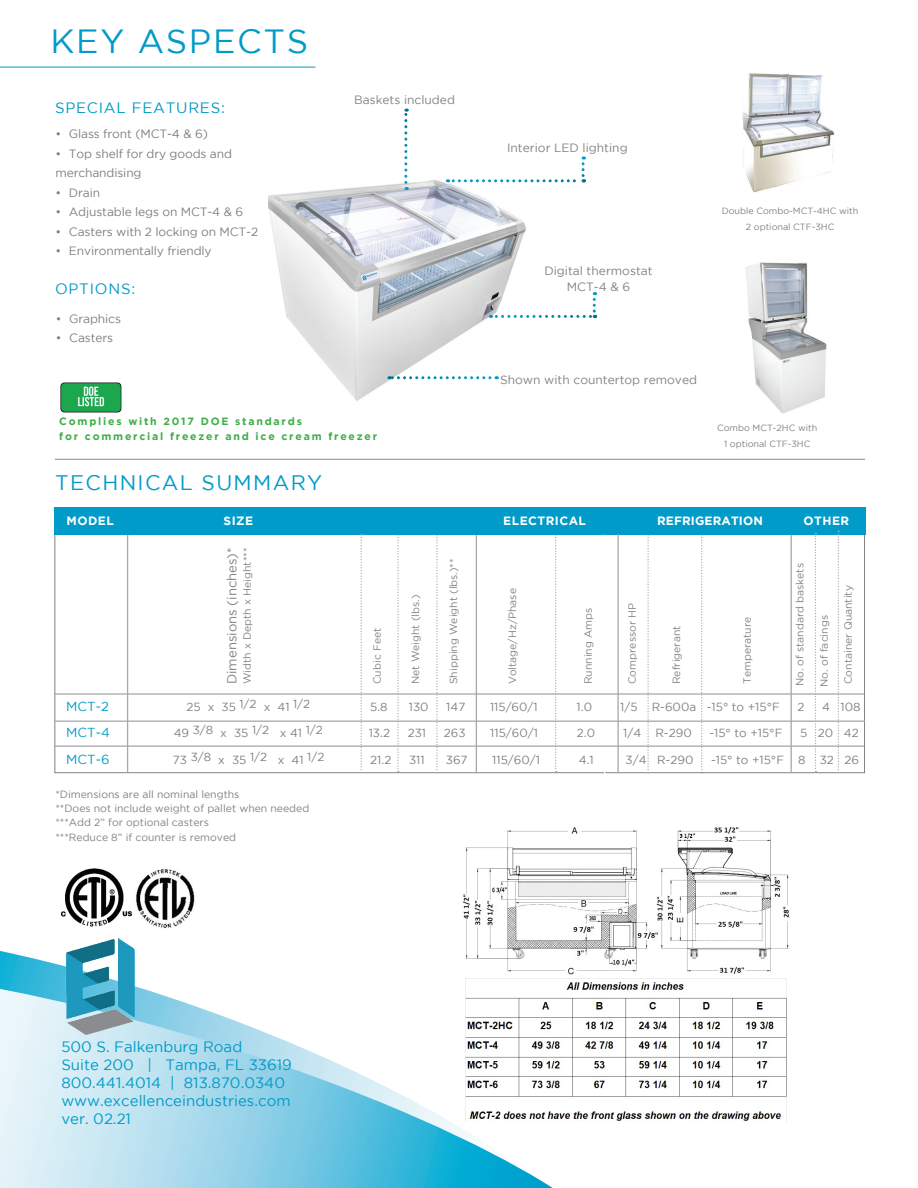
<style>
.page{position:relative;width:918px;height:1188px;background:#fff}
.page>*{position:absolute;margin:0;border:0;box-sizing:border-box;transform-origin:0 0}
.t1{font:33.45px "Gotham";letter-spacing:.05em;color:#009bc8}
.t2{font:21px "Gotham";letter-spacing:.065em;color:#009bc8}
.t3{font:15px/18px "Gotham";color:#009bc8}
.t4{font:15px "Gotham";letter-spacing:.05em;color:#009bc8}
.t5{font:13.05px "Gotham";color:#808285}
.t6{font:13.05px "Gotham";color:#009bc8}
.t7{font:12px/19.5px "Gotham";letter-spacing:-.01em;color:#7f8080}
.t8{font:12px/16.5px "Gotham";color:#808285;text-align:center}
.t9{font:700 12px "Gotham";letter-spacing:.04em;color:#fff}
.t10{font:700 12px "Gotham";letter-spacing:.01em;color:#fff}
.t11{font:11.7px "Gotham";color:#808285}
.t12{font:11.7px "Gotham";color:#7f8080}
.t13{font:10.5px/14.4px "Gotham";color:#808285}
.t14{font:700 10.5px/15px "Gotham";letter-spacing:.17em;color:#40ae49}
.t15{font:10.5px "Gotham";color:#7f8080}
.t16{font:9px/16.5px "Gotham";color:#7f8080;text-align:center}
.s1{color:#808285}
.s2{color:#7f8080}
</style>
<div class="page">
<img style="left:462px;top:826px;width:327px;height:295px">
<svg style="left:0;top:951px;width:549px;height:38px"></svg>
<svg style="left:0;top:989px;width:553px;height:199px"></svg>
<img style="left:268px;top:175px;width:259px;height:226px">
<svg style="left:701px;top:535px;width:2px;height:235px"></svg>
<hr style="left:127px;top:535px;width:1px;height:237px;background:#a8a9ad">
<hr style="left:476px;top:535px;width:1px;height:238px;background:#a8a9ad">
<svg style="left:436px;top:535px;width:2px;height:238px"></svg>
<svg style="left:647px;top:535px;width:2px;height:238px"></svg>
<svg style="left:397px;top:535px;width:2px;height:237px"></svg>
<svg style="left:555px;top:535px;width:2px;height:237px"></svg>
<div style="left:54px;top:507px;width:811px;height:28px;background:#009bc8"></div>
<svg style="left:361px;top:534px;width:1px;height:239px"></svg>
<hr style="left:791px;top:535px;width:1px;height:238px;background:#a8a9ad">
<hr style="left:54px;top:693px;width:810px;height:2px;background:#a8a9ad">
<hr style="left:55px;top:459px;width:810px;height:1px;background:#939598">
<hr style="left:617px;top:534px;width:2px;height:239px;background:#a8a9ad">
<svg style="left:404px;top:109px;width:3px;height:81px"></svg>
<svg style="left:490px;top:292px;width:106px;height:26px"></svg>
<hr style="left:0;top:67px;width:316px;height:1px;background:#009bc8">
<img style="left:136px;top:869px;width:59px;height:59px">
<img style="left:65px;top:939px;width:82px;height:99px">
<svg style="left:447px;top:157px;width:138px;height:25px"></svg>
<svg style="left:815px;top:533px;width:1px;height:239px"></svg>
<img style="left:60px;top:382px;width:62px;height:31px">
<img style="left:60px;top:868px;width:73px;height:59px">
<svg style="left:838px;top:531px;width:1px;height:242px"></svg>
<hr style="left:55px;top:721px;width:810px;height:1px;background:#a8a9ad">
<hr style="left:54px;top:745px;width:810px;height:2px;background:#a8a9ad">
<svg style="left:389px;top:376px;width:101px;height:3px"></svg>
<img style="left:742px;top:73px;width:93px;height:120px">
<img style="left:745px;top:262px;width:82px;height:151px">
<h1 class="t1" style="left:51px;top:23px;width:259px">KEY ASPECTS</h1>
<h3 class="t4" style="left:55px;top:99px;width:171px">SPECIAL FEATURES:</h3>
<p class="t7" style="left:55px;top:124px;width:154px">• Glass front (MCT-4 &amp; 6)</p>
<p class="t7" style="left:55px;top:144px;width:178px">• Top shelf for dry goods and merchandising</p>
<p class="t7" style="left:55px;top:183px;width:46px">• Drain</p>
<p class="t7" style="left:55px;top:202px;width:189px">• Adjustable legs on MCT-4 &amp; 6</p>
<p class="t7" style="left:55px;top:222px;width:204px">• Casters with 2 locking on MCT-2</p>
<p class="t7" style="left:55px;top:241px;width:158px">• Environmentally friendly</p>
<h3 class="t4" style="left:55px;top:280px;width:82px">OPTIONS:</h3>
<p class="t7" style="left:56px;top:309px;width:67px">• Graphics</p>
<p class="t7" style="left:56px;top:328px;width:59px">• Casters</p>
<p class="t8" style="left:354px;top:91px;width:102px">Baskets included</p>
<p class="t14" style="left:59px;top:414px;width:319px">Complies with 2017 DOE standards<br>for commercial freezer and ice cream freezer</p>
<h2 class="t2" style="left:55px;top:471px;width:269px">TECHNICAL SUMMARY</h2>
<p class="t8" style="left:507px;top:139px;width:122px">Interior LED lighting</p>
<p class="t8" style="left:544px;top:262px;width:110px">Digital thermostat<br>MCT-4 &amp; 6</p>
<p class="t16" style="left:722px;top:202px;width:138px">Double Combo-MCT-4HC with<br>2 optional CTF-3HC</p>
<p class="t8" style="left:500px;top:371px;width:199px">Shown with countertop removed</p>
<p class="t16" style="left:717px;top:419px;width:102px">Combo MCT-2HC with<br>1 optional CTF-3HC</p>
<p class="t9" style="left:67px;top:514px;width:49px">MODEL</p>
<p class="t9" style="left:224px;top:514px;width:31px">SIZE</p>
<p class="t9" style="left:503px;top:514px;width:84px">ELECTRICAL</p>
<p class="t10" style="left:657px;top:514px;width:107px">REFRIGERATION</p>
<p class="t9" style="left:804px;top:514px;width:47px">OTHER</p>
<p class="t5" style="left:225px;top:684px;width:138px;rotate:-90deg">Dimensions (inches)*</p>
<p class="t13" style="left:240px;top:684px;width:138px;rotate:-90deg">Width x Depth x Height***</p>
<p class="t13" style="left:370px;top:684px;width:58px;rotate:-90deg">Cubic Feet</p>
<p class="t13" style="left:408px;top:684px;width:91px;rotate:-90deg">Net Weight (lbs.)</p>
<p class="t13" style="left:446px;top:684px;width:127px;rotate:-90deg">Shipping Weight (lbs.)**</p>
<p class="t13" style="left:505px;top:684px;width:97px;rotate:-90deg">Voltage/Hz/Phase</p>
<p class="t13" style="left:581px;top:684px;width:78px;rotate:-90deg">Running Amps</p>
<p class="t13" style="left:625px;top:684px;width:83px;rotate:-90deg">Compressor HP</p>
<p class="t13" style="left:669px;top:684px;width:60px;rotate:-90deg">Refrigerant</p>
<p class="t13" style="left:740px;top:684px;width:69px;rotate:-90deg">Temperature</p>
<p class="t13" style="left:792px;top:686px;width:125px;rotate:-90deg">No. of standard baskets</p>
<p class="t13" style="left:817px;top:687px;width:73px;rotate:-90deg">No. of facings</p>
<p class="t13" style="left:841px;top:684px;width:101px;rotate:-90deg">Container Quantity</p>
<p class="t6" style="left:66px;top:700px;width:44px">MCT-2</p>
<p class="t11" style="left:186px;top:701px;width:125px">25 x 35 1/2 x 41 1/2</p>
<p class="t11" style="left:370px;top:701px;width:19px">5.8</p>
<p class="t11" style="left:409px;top:701px;width:21px">130</p>
<p class="t11" style="left:446px;top:701px;width:21px">147</p>
<p class="t11" style="left:490px;top:701px;width:49px">115/60/1</p>
<p class="t11" style="left:577px;top:701px;width:17px">1.0</p>
<p class="t11" style="left:620px;top:701px;width:161px">1/5 R-600a -15° to +15°F</p>
<p class="t11" style="left:797px;top:701px;width:9px">2</p>
<p class="t11" style="left:822px;top:701px;width:40px">4 108</p>
<p class="t6" style="left:66px;top:726px;width:45px">MCT-4</p>
<p class="t11" style="left:174px;top:724px;width:151px">49 3/8 x 35 1/2 x 41 1/2</p>
<p class="t11" style="left:369px;top:727px;width:23px">13.2</p>
<p class="t11" style="left:408px;top:727px;width:20px">231</p>
<p class="t11" style="left:444px;top:727px;width:23px">263</p>
<p class="t11" style="left:490px;top:727px;width:49px">115/60/1</p>
<p class="t11" style="left:577px;top:727px;width:20px">2.0</p>
<p class="t11" style="left:623px;top:727px;width:70px">1/4 R-290</p>
<p class="t11" style="left:709px;top:727px;width:74px">-15° to +15°F</p>
<p class="t11" style="left:800px;top:727px;width:60px">5 20 42</p>
<p class="t6" style="left:66px;top:752px;width:45px">MCT-6</p>
<p class="t12" style="left:173px;top:753px;width:153px">73 3/8 x 35 1/2 x 4<span class="s1">1 </span><sup>1/2</sup></p>
<p class="t12" style="left:370px;top:753px;width:23px">21.2</p>
<p class="t12" style="left:409px;top:753px;width:17px">311</p>
<p class="t12" style="left:446px;top:753px;width:23px">367</p>
<p class="t12" style="left:492px;top:753px;width:49px">115/60/1</p>
<p class="t12" style="left:579px;top:753px;width:16px">4.1</p>
<p class="t12" style="left:626px;top:753px;width:69px">3/4 R-290</p>
<p class="t11" style="left:711px;top:753px;width:150px">-15° to +15°F <span class="s2">8 32 26</span></p>
<p class="t15" style="left:55px;top:788px;width:186px">*Dimensions are all nominal lengths</p>
<p class="t13" style="left:55px;top:801px;width:255px">**Does not include weight of pallet when needed ***Add 2” for optional casters<br>***Reduce 8” if counter is removed</p>
<h3 class="t3" style="left:61px;top:1038px;width:232px">500 S. Falkenburg Road<br>Suite 200 | Tampa, FL 33619<br>800.441.4014 | 813.870.0340 www.excellenceindustries.com ver. 02.21</h3>
</div>
